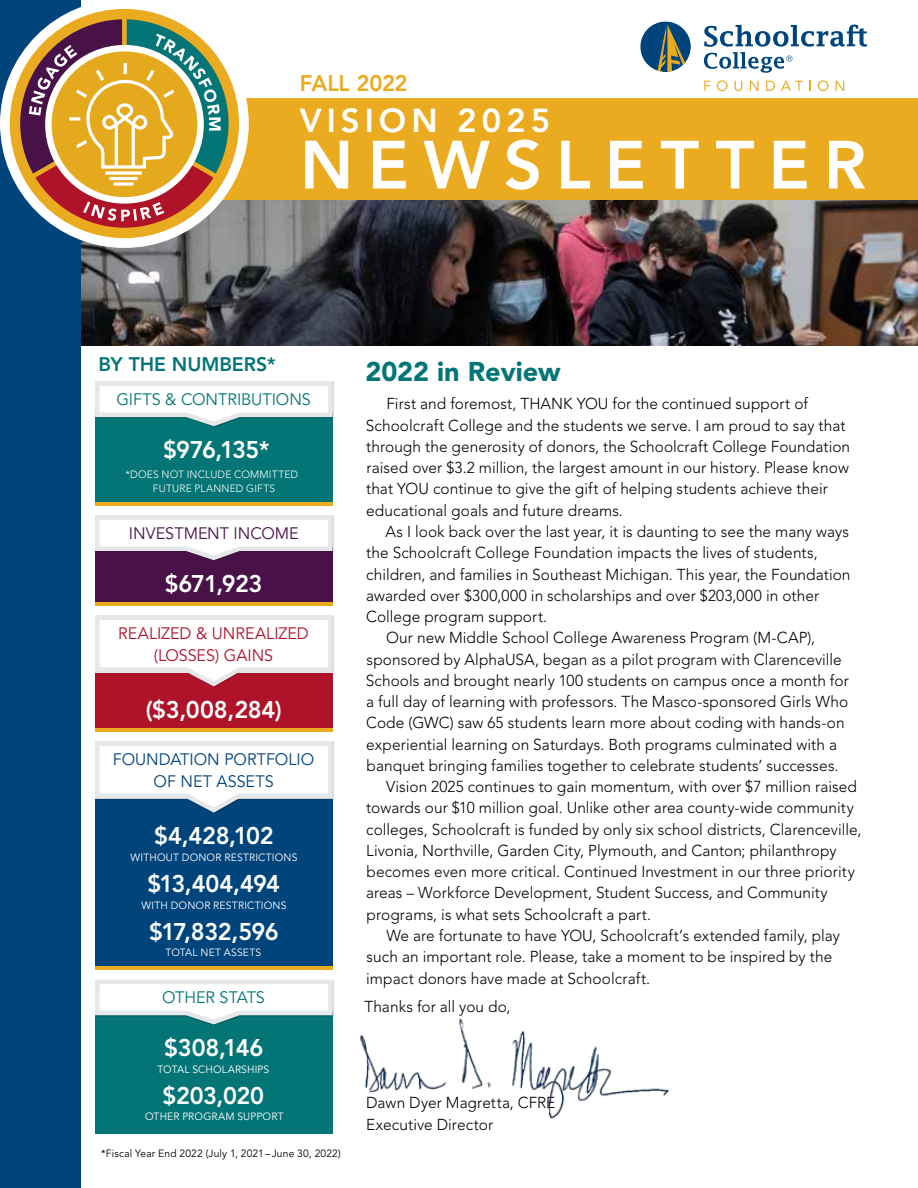
<style>
.page{position:relative;width:918px;height:1188px;background:#fff}
.page>*{position:absolute;margin:0;border:0;box-sizing:border-box;transform-origin:0 0}
.t1{font:800 67.5px "Avenir LT Std";letter-spacing:.21em;color:#fff}
.t2{font:800 33px "Avenir LT Std";letter-spacing:.15em;color:#fff}
.t3{font:900 27px "Avenir LT Std";color:#047576}
.t4{font:800 24px "Avenir LT Std";letter-spacing:-.02em;color:#fff}
.t5{font:800 22.5px "Avenir LT Std";letter-spacing:-.015em;color:#ebab21}
.t6{font:800 19.5px "Avenir LT Std";letter-spacing:-.005em;color:#047576}
.t7{font:16.5px/21.5px "Avenir LT Std";letter-spacing:-.005em;color:#ae132a;text-align:center}
.t8{font:16.5px/21.5px "Avenir LT Std";color:#00447c;text-align:center}
.t9{font:16.5px "Avenir LT Std";letter-spacing:-.005em;color:#047576}
.t10{font:16.5px "Avenir LT Std";letter-spacing:-.005em;color:#481148}
.t11{font:300 15.75px/21.3px "Avenir LT Std";letter-spacing:.005em;color:#000}
.t12{font:10.5px "Avenir LT Std";letter-spacing:.02em;color:#fff}
.t13{font:300 10.5px/13.6px "Avenir LT Std";letter-spacing:.02em;color:#fff;text-align:center}
.t14{font:10.5px "Avenir LT Std";letter-spacing:.015em;color:#000}
</style>
<div class="page">
<img style="left:81px;top:200px;width:837px;height:146px">
<div style="left:0;top:0;width:81px;height:1188px;background:#00447c"></div>
<div style="left:190px;top:98px;width:728px;height:102px;background:#ebab21"></div>
<div style="left:0;top:0;width:249px;height:248px;background:#fff;border-radius:50%"></div>
<div style="left:10px;top:9px;width:229px;height:229px;background:#ebab21;border-radius:50%"></div>
<svg style="left:20px;top:19px;width:209px;height:209px"></svg>
<img style="left:360px;top:1018px;width:310px;height:101px">
<svg style="left:704px;top:81px;width:7px;height:10px"></svg>
<svg style="left:717px;top:80px;width:11px;height:11px"></svg>
<svg style="left:735px;top:81px;width:7px;height:10px"></svg>
<svg style="left:750px;top:81px;width:9px;height:10px"></svg>
<svg style="left:766px;top:81px;width:9px;height:10px"></svg>
<svg style="left:781px;top:81px;width:22px;height:10px"></svg>
<svg style="left:818px;top:80px;width:11px;height:11px"></svg>
<svg style="left:836px;top:81px;width:8px;height:10px"></svg>
<svg style="left:640px;top:21px;width:51px;height:51px"></svg>
<svg style="left:704px;top:25px;width:163px;height:48px"></svg>
<div style="left:95px;top:413px;width:238px;height:92px;background:#047576"></div>
<hr style="left:95px;top:502px;width:238px;height:3px;background:#ebab21">
<svg style="left:95px;top:381px;width:239px;height:47px"></svg>
<div style="left:95px;top:673px;width:238px;height:59px;background:#ae132a"></div>
<hr style="left:95px;top:728px;width:238px;height:4px;background:#ebab21">
<svg style="left:95px;top:615px;width:239px;height:72px"></svg>
<div style="left:95px;top:547px;width:238px;height:58px;background:#481148"></div>
<hr style="left:95px;top:602px;width:238px;height:3px;background:#ebab21">
<svg style="left:95px;top:515px;width:239px;height:46px"></svg>
<div style="left:95px;top:799px;width:238px;height:171px;background:#00447c"></div>
<hr style="left:95px;top:966px;width:238px;height:4px;background:#ebab21">
<svg style="left:95px;top:741px;width:239px;height:73px"></svg>
<div style="left:95px;top:1011px;width:238px;height:123px;background:#047576"></div>
<svg style="left:95px;top:980px;width:239px;height:46px"></svg>
<h3 class="t5" style="left:300px;top:70px;width:109px">FALL 2022</h3>
<h2 class="t2" style="left:300px;top:101px;width:252px">VISION 2025</h2>
<h1 class="t1" style="left:300px;top:125px;width:568px">NEWSLETTER</h1>
<p class="t6" style="left:98px;top:353px;width:179px">BY THE NUMBERS*</p>
<p class="t9" style="left:116px;top:390px;width:196px">GIFTS &amp; CONTRIBUTIONS</p>
<h3 class="t4" style="left:163px;top:435px;width:108px">$976,135*</h3>
<p class="t13" style="left:125px;top:468px;width:174px">*DOES NOT INCLUDE COMMITTED<br>FUTURE PLANNED GIFTS</p>
<p class="t10" style="left:129px;top:524px;width:171px">INVESTMENT INCOME</p>
<h3 class="t4" style="left:165px;top:569px;width:99px">$671,923</h3>
<p class="t7" style="left:118px;top:623px;width:192px">REALIZED &amp; UNREALIZED (LOSSES) GAINS</p>
<h3 class="t4" style="left:146px;top:696px;width:138px">($3,008,284)</h3>
<p class="t8" style="left:113px;top:749px;width:203px">FOUNDATION PORTFOLIO<br>OF NET ASSETS</p>
<h3 class="t4" style="left:154px;top:822px;width:121px">$4,428,102</h3>
<p class="t12" style="left:131px;top:851px;width:168px">WITHOUT DONOR RESTRICTIONS</p>
<h3 class="t4" style="left:147px;top:869px;width:134px">$13,404,494</h3>
<p class="t12" style="left:142px;top:899px;width:146px">WITH DONOR RESTRICTIONS</p>
<h3 class="t4" style="left:149px;top:917px;width:131px">$17,832,596</h3>
<p class="t12" style="left:166px;top:947px;width:97px">TOTAL NET ASSETS</p>
<p class="t9" style="left:162px;top:988px;width:104px">OTHER STATS</p>
<h3 class="t4" style="left:164px;top:1034px;width:101px">$308,146</h3>
<p class="t12" style="left:157px;top:1063px;width:113px">TOTAL SCHOLARSHIPS</p>
<h3 class="t4" style="left:163px;top:1081px;width:103px">$203,020</h3>
<p class="t12" style="left:145px;top:1111px;width:140px">OTHER PROGRAM SUPPORT</p>
<p class="t14" style="left:101px;top:1147px;width:241px">*Fiscal Year End 2022 (July 1, 2021– June 30, 2022)</p>
<h3 class="t3" style="left:365px;top:356px;width:197px">2022 in Review</h3>
<p class="t11" style="left:366px;top:393px;width:486px;text-indent:21px">First and foremost, THANK YOU for the continued support of Schoolcraft College and the students we serve. I am proud to say that through the generosity of donors, the Schoolcraft College Foundation raised over $3.2 million, the largest amount in our history. Please know that YOU continue to give the gift of helping students achieve their educational goals and future dreams.</p>
<p class="t11" style="left:385px;top:521px;width:465px">As I look back over the last year, it is daunting to see the many ways</p>
<p class="t11" style="left:366px;top:542px;width:453px">the Schoolcraft College Foundation impacts the lives of students,</p>
<p class="t11" style="left:366px;top:564px;width:486px">children, and families in Southeast Michigan. This year, the Foundation</p>
<p class="t11" style="left:366px;top:585px;width:455px">awarded over $300,000 in scholarships and over $203,000 in other</p>
<p class="t11" style="left:366px;top:606px;width:183px">College program support.</p>
<p class="t11" style="left:386px;top:627px;width:431px">Our new Middle School College Awareness Program (M-CAP),</p>
<p class="t11" style="left:367px;top:649px;width:477px">sponsored by AlphaUSA, began as a pilot program with Clarenceville</p>
<p class="t11" style="left:366px;top:670px;width:485px">Schools and brought nearly 100 students on campus once a month for</p>
<p class="t11" style="left:366px;top:691px;width:484px">a full day of learning with professors. The Masco-sponsored Girls Who</p>
<p class="t11" style="left:366px;top:712px;width:480px">Code (GWC) saw 65 students learn more about coding with hands-on</p>
<p class="t11" style="left:366px;top:734px;width:472px">experiential learning on Saturdays. Both programs culminated with a</p>
<p class="t11" style="left:367px;top:755px;width:474px">banquet bringing families together to celebrate students’ successes.</p>
<p class="t11" style="left:386px;top:776px;width:472px">Vision 2025 continues to gain momentum, with over $7 million raised</p>
<p class="t11" style="left:366px;top:797px;width:489px">towards our $10 million goal. Unlike other area county-wide community</p>
<p class="t11" style="left:366px;top:819px;width:497px">colleges, Schoolcraft is funded by only six school districts, Clarenceville,</p>
<p class="t11" style="left:366px;top:840px;width:472px">Livonia, Northville, Garden City, Plymouth, and Canton; philanthropy</p>
<p class="t11" style="left:367px;top:861px;width:490px">becomes even more critical. Continued Investment in our three priority</p>
<p class="t11" style="left:366px;top:882px;width:463px">areas – Workforce Development, Student Success, and Community</p>
<p class="t11" style="left:367px;top:904px;width:286px">programs, is what sets Schoolcraft a part.</p>
<p class="t11" style="left:386px;top:925px;width:455px">We are fortunate to have YOU, Schoolcraft’s extended family, play</p>
<p class="t11" style="left:367px;top:946px;width:467px">such an important role. Please, take a moment to be inspired by the</p>
<p class="t11" style="left:366px;top:968px;width:285px">impact donors have made at Schoolcraft.</p>
<p class="t11" style="left:364px;top:996px;width:148px">Thanks for all you do,</p>
<p class="t11" style="left:366px;top:1092px;width:191px">Dawn Dyer Magretta, CFRE<br>Executive Director</p>
</div>
